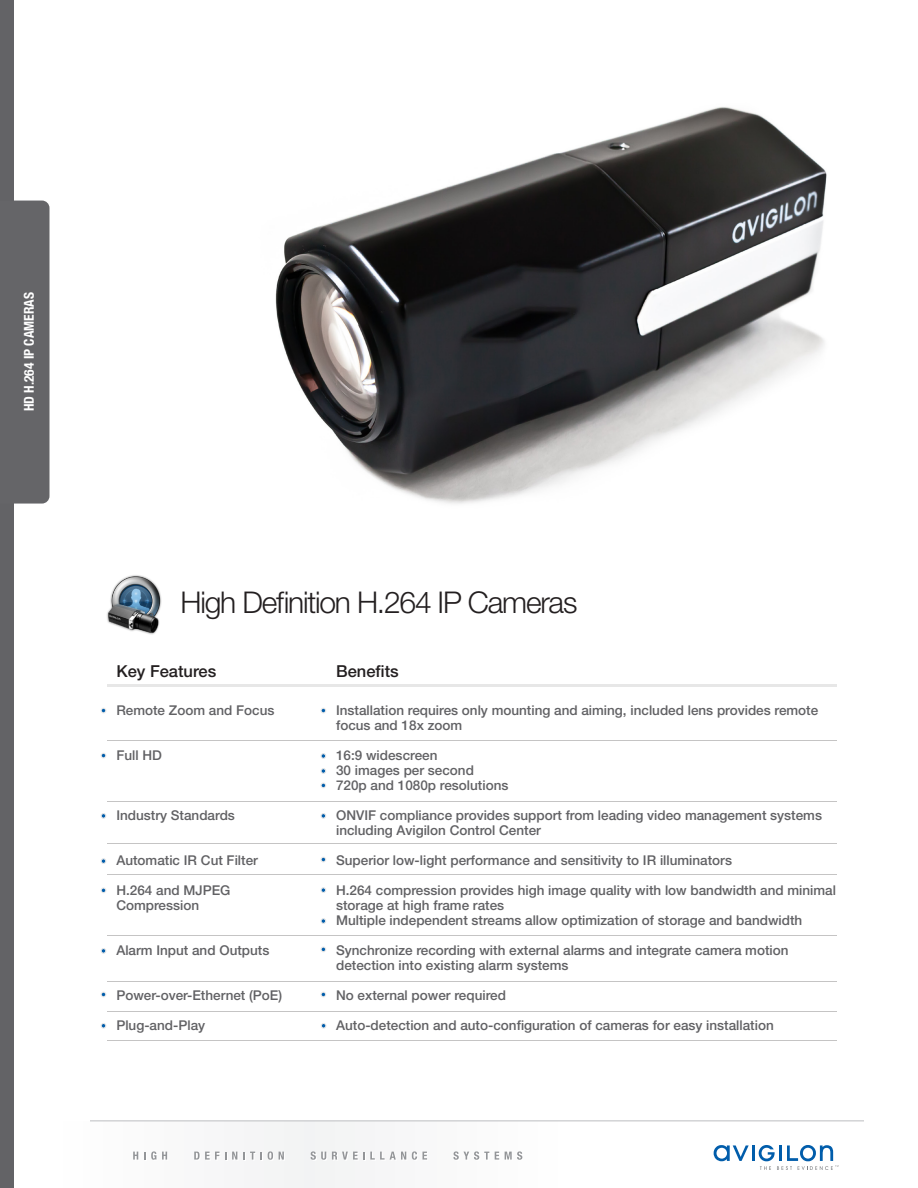
<style>
.page{position:relative;width:918px;height:1188px;background:#fff}
.page>*{position:absolute;margin:0;border:0;box-sizing:border-box;transform-origin:0 0}
.t1{font:300 30px "Helvetica Neue LT Std";letter-spacing:-.04em;color:#231f20}
.t2{font:500 16.5px "Helvetica Neue LT Std";color:#231f20}
.t3{font:500 13.5px/15px "Helvetica Neue LT Std";color:#616164}
.t4{font:700 condensed 13.5px "Helvetica Neue";color:#fff}
</style>
<div class="page">
<img style="left:275px;top:107px;width:552px;height:397px">
<div style="left:52px;top:1122px;width:514px;height:66px;background:#f9f9f9"></div>
<svg style="left:133px;top:1151px;width:35px;height:9px"></svg>
<svg style="left:194px;top:1151px;width:90px;height:9px"></svg>
<svg style="left:311px;top:1151px;width:116px;height:9px"></svg>
<svg style="left:453px;top:1151px;width:70px;height:9px"></svg>
<hr style="left:90px;top:1120px;width:774px;height:1px;background:#bcbdc0">
<div style="left:0;top:0;width:14px;height:1188px;background:#636366"></div>
<div style="left:14px;top:201px;width:35px;height:303px;background:#656568"></div>
<svg style="left:714px;top:1145px;width:35px;height:16px"></svg>
<hr style="left:752px;top:1145px;width:3px;height:16px;background:#015dab">
<svg style="left:759px;top:1145px;width:79px;height:25px"></svg>
<hr style="left:107px;top:684px;width:730px;height:3px;background:#e7e7e7">
<svg style="left:101px;top:708px;width:5px;height:5px"></svg>
<svg style="left:321px;top:708px;width:5px;height:5px"></svg>
<svg style="left:321px;top:783px;width:5px;height:5px"></svg>
<svg style="left:321px;top:753px;width:5px;height:6px"></svg>
<svg style="left:101px;top:813px;width:5px;height:6px"></svg>
<svg style="left:101px;top:753px;width:5px;height:5px"></svg>
<svg style="left:321px;top:768px;width:5px;height:6px"></svg>
<svg style="left:321px;top:813px;width:5px;height:6px"></svg>
<svg style="left:101px;top:858px;width:5px;height:6px"></svg>
<svg style="left:101px;top:887px;width:5px;height:6px"></svg>
<svg style="left:101px;top:948px;width:5px;height:6px"></svg>
<svg style="left:101px;top:992px;width:5px;height:5px"></svg>
<svg style="left:101px;top:1023px;width:5px;height:6px"></svg>
<svg style="left:321px;top:857px;width:5px;height:5px"></svg>
<svg style="left:321px;top:887px;width:5px;height:6px"></svg>
<svg style="left:321px;top:946px;width:5px;height:6px"></svg>
<svg style="left:321px;top:918px;width:5px;height:6px"></svg>
<svg style="left:321px;top:992px;width:5px;height:5px"></svg>
<svg style="left:321px;top:1023px;width:5px;height:6px"></svg>
<hr style="left:107px;top:1040px;width:730px;height:1px;background:#c5c4c4">
<hr style="left:107px;top:1012px;width:730px;height:1px;background:#c5c4c4">
<hr style="left:107px;top:801px;width:730px;height:1px;background:#c5c4c4">
<hr style="left:107px;top:741px;width:730px;height:1px;background:#c5c4c4">
<hr style="left:107px;top:844px;width:730px;height:1px;background:#c5c4c4">
<hr style="left:107px;top:874px;width:730px;height:1px;background:#c5c4c4">
<hr style="left:107px;top:935px;width:730px;height:1px;background:#c5c4c4">
<hr style="left:107px;top:981px;width:730px;height:1px;background:#c5c4c4">
<img style="left:107px;top:575px;width:55px;height:60px">
<p class="t4" style="left:21px;top:411px;width:120px;rotate:-90deg">HD H.264 IP CAMERAS</p>
<p class="t1" style="left:181px;top:584px;width:398px">High Definition H.264 IP Cameras</p>
<p class="t2" style="left:116px;top:661px;width:101px">Key Features</p>
<p class="t3" style="left:116px;top:702px;width:160px">Remote Zoom and Focus</p>
<p class="t3" style="left:116px;top:747px;width:47px">Full HD</p>
<p class="t3" style="left:116px;top:807px;width:120px">Industry Standards</p>
<p class="t3" style="left:116px;top:852px;width:143px">Automatic IR Cut Filter</p>
<p class="t3" style="left:116px;top:882px;width:116px">H.264 and MJPEG<br>Compression</p>
<p class="t3" style="left:116px;top:942px;width:155px">Alarm Input and Outputs</p>
<p class="t3" style="left:116px;top:987px;width:167px">Power-over-Ethernet (PoE)</p>
<p class="t3" style="left:116px;top:1017px;width:90px">Plug-and-Play</p>
<p class="t2" style="left:336px;top:661px;width:64px">Benefits</p>
<p class="t3" style="left:336px;top:702px;width:484px">Installation requires only mounting and aiming, included lens provides remote focus and 18x zoom</p>
<p class="t3" style="left:336px;top:747px;width:103px">16:9 widescreen</p>
<p class="t3" style="left:336px;top:762px;width:139px">30 images per second</p>
<p class="t3" style="left:336px;top:777px;width:174px">720p and 1080p resolutions</p>
<p class="t3" style="left:336px;top:807px;width:487px">ONVIF compliance provides support from leading video management systems including Avigilon Control Center</p>
<p class="t3" style="left:336px;top:852px;width:397px">Superior low-light performance and sensitivity to IR illuminators</p>
<p class="t3" style="left:336px;top:882px;width:501px">H.264 compression provides high image quality with low bandwidth and minimal storage at high frame rates</p>
<p class="t3" style="left:336px;top:912px;width:468px">Multiple independent streams allow optimization of storage and bandwidth</p>
<p class="t3" style="left:336px;top:942px;width:454px">Synchronize recording with external alarms and integrate camera motion detection into existing alarm systems</p>
<p class="t3" style="left:336px;top:987px;width:171px">No external power required</p>
<p class="t3" style="left:336px;top:1017px;width:439px">Auto-detection and auto-configuration of cameras for easy installation</p>
</div>
